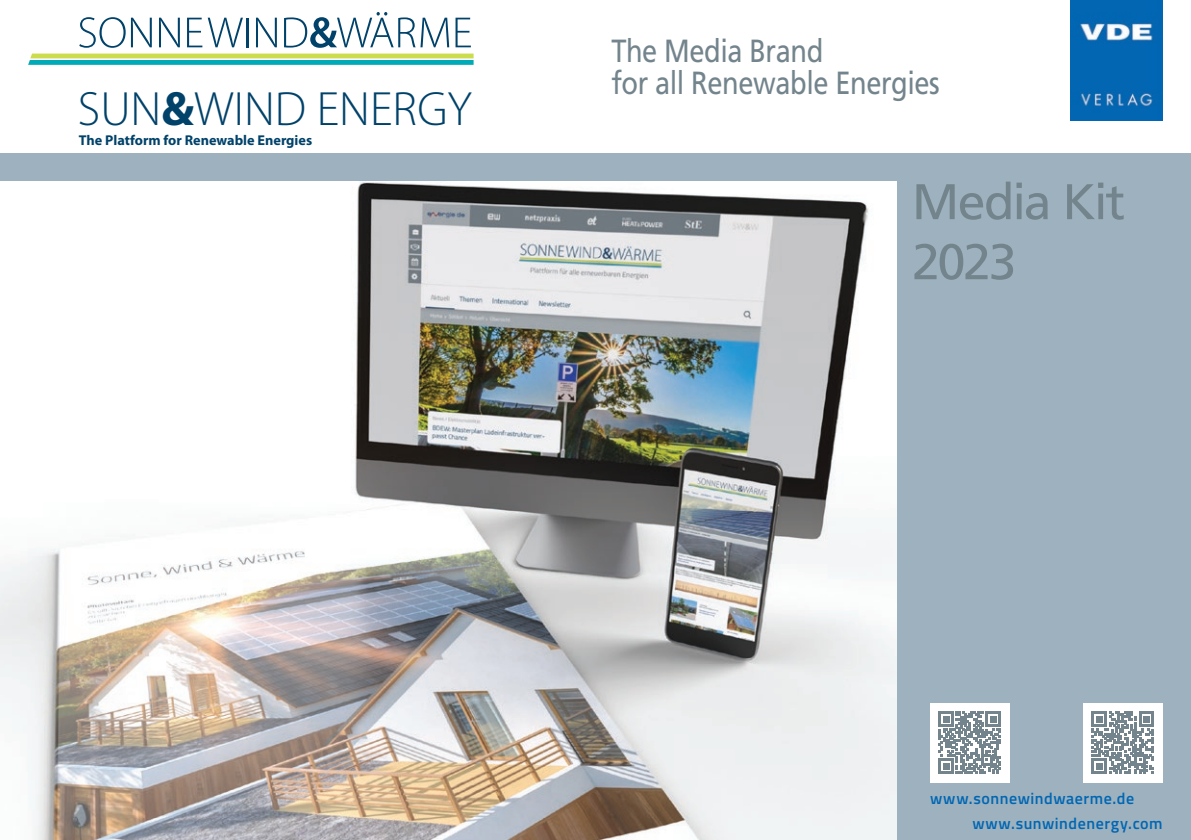
<style>
.page{position:relative;width:1191px;height:840px;background:#fff}
.page>*{position:absolute;margin:0;border:0;box-sizing:border-box;transform-origin:0 0}
.t1{font:50px/60px "Frutiger LT Std";letter-spacing:-.04em;color:#73848c}
.t2{font:300 48.4px "Myriad Pro";color:#00426a}
.t3{font:32px/32px "Frutiger LT Std";letter-spacing:-.015em;color:#73848c;scale:.85 1}
.t4{font:600 16px/24.4px "Titillium Web";letter-spacing:.035em;color:#0166b3}
.t5{font:700 14.2px "Myriad Pro";color:#00426a}
.s1{font-weight:700}
</style>
<div class="page">
<img style="left:1070px;top:0;width:92px;height:120px">
<div style="left:0;top:153px;width:1191px;height:686px;background:#9db2be"></div>
<img style="left:0;top:181px;width:896px;height:658px">
<div style="left:930px;top:702px;width:79px;height:80px;background:#fff"></div>
<svg style="left:938px;top:711px;width:63px;height:62px"></svg>
<div style="left:1083px;top:702px;width:79px;height:80px;background:#fff"></div>
<svg style="left:1091px;top:711px;width:63px;height:62px"></svg>
<svg style="left:28px;top:12px;width:446px;height:53px"></svg>
<h2 class="t2" style="left:78px;top:82px;width:395px">SUN<span class="s1">&amp;</span>WIND ENERGY</h2>
<p class="t5" style="left:79px;top:131px;width:235px">The Platform for Renewable Energies</p>
<h3 class="t3" style="left:611px;top:35px;width:388px">The Media Brand<br>for all Renewable Energies</h3>
<h1 class="t1" style="left:912px;top:172px;width:215px">Media Kit<br>2023</h1>
<p class="t4" style="left:972px;top:785px;width:192px;text-indent:-42px">www.sonnewindwaerme.de www.sunwindenergy.com</p>
</div>
